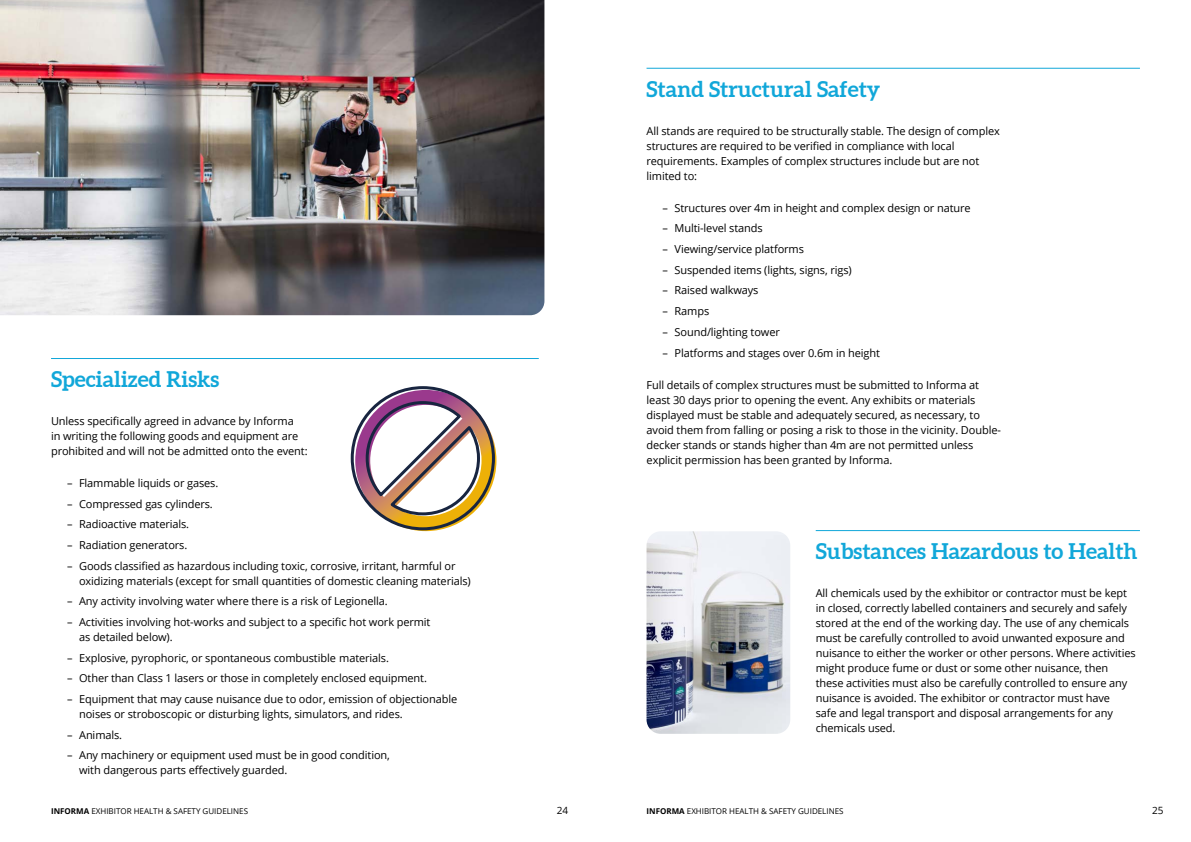
<style>
.page{position:relative;width:1191px;height:842px;background:#fff}
.page>*{position:absolute;margin:0;border:0;box-sizing:border-box;transform-origin:0 0}
.t1{font:700 22px "Aleo";color:#11a7d9}
.t2{font:11px/15px "Open Sans";letter-spacing:-.01em;color:#000}
.t3{font:10px "Open Sans";color:#000}
.t4{font:8px "Open Sans";color:#000}
.s1{font-weight:700}
</style>
<div class="page">
<hr style="left:51px;top:358px;width:488px;height:1px;background:#11a7d9">
<hr style="left:815px;top:530px;width:325px;height:1px;background:#11a7d9">
<hr style="left:646px;top:68px;width:494px;height:1px;background:#11a7d9">
<img style="left:646px;top:531px;width:144px;height:203px">
<img style="left:0;top:0;width:544px;height:315px">
<svg style="left:350px;top:386px;width:146px;height:145px"></svg>
<h1 class="t1" style="left:51px;top:366px;width:170px">Specialized Risks</h1>
<p class="t2" style="left:51px;top:413px;width:258px">Unless specifically agreed in advance by Informa<br>in writing the following goods and equipment are prohibited and will not be admitted onto the event:</p>
<p class="t2" style="left:67px;top:475px;width:153px">– Flammable liquids or gases.</p>
<p class="t2" style="left:67px;top:496px;width:147px">– Compressed gas cylinders.</p>
<p class="t2" style="left:67px;top:517px;width:124px">– Radioactive materials.</p>
<p class="t2" style="left:67px;top:537px;width:122px">– Radiation generators.</p>
<p class="t2" style="left:79px;top:558px;width:393px;text-indent:-12px">– Goods classified as hazardous including toxic, corrosive, irritant, harmful or oxidizing materials (except for small quantities of domestic cleaning materials)</p>
<p class="t2" style="left:67px;top:594px;width:322px">– Any activity involving water where there is a risk of Legionella.</p>
<p class="t2" style="left:79px;top:614px;width:353px;text-indent:-12px">– Activities involving hot-works and subject to a specific hot work permit as detailed below).</p>
<p class="t2" style="left:67px;top:650px;width:323px">– Explosive, pyrophoric, or spontaneous combustible materials.</p>
<p class="t2" style="left:67px;top:671px;width:361px">– Other than Class 1 lasers or those in completely enclosed equipment.</p>
<p class="t2" style="left:79px;top:691px;width:379px;text-indent:-12px">– Equipment that may cause nuisance due to odor, emission of objectionable noises or stroboscopic or disturbing lights, simulators, and rides.</p>
<p class="t2" style="left:67px;top:727px;width:57px">– Animals.</p>
<p class="t2" style="left:79px;top:748px;width:312px;text-indent:-12px">– Any machinery or equipment used must be in good condition, with dangerous parts effectively guarded.</p>
<h1 class="t1" style="left:646px;top:76px;width:235px">Stand Structural Safety</h1>
<p class="t2" style="left:646px;top:123px;width:355px">All stands are required to be structurally stable. The design of complex structures are required to be verified in compliance with local requirements. Examples of complex structures include but are not limited to:</p>
<p class="t2" style="left:662px;top:200px;width:309px">– Structures over 4m in height and complex design or nature</p>
<p class="t2" style="left:662px;top:221px;width:102px">– Multi-level stands</p>
<p class="t2" style="left:662px;top:241px;width:143px">– Viewing/service platforms</p>
<p class="t2" style="left:662px;top:262px;width:191px">– Suspended items (lights, signs, rigs)</p>
<p class="t2" style="left:662px;top:283px;width:97px">– Raised walkways</p>
<p class="t2" style="left:662px;top:303px;width:48px">– Ramps</p>
<p class="t2" style="left:662px;top:324px;width:119px">– Sound/lighting tower</p>
<p class="t2" style="left:662px;top:345px;width:219px">– Platforms and stages over 0.6m in height</p>
<p class="t2" style="left:646px;top:377px;width:356px">Full details of complex structures must be submitted to Informa at least 30 days prior to opening the event. Any exhibits or materials displayed must be stable and adequately secured, as necessary, to avoid them from falling or posing a risk to those in the vicinity. Double&shy;decker stands or stands higher than 4m are not permitted unless explicit permission has been granted by Informa.</p>
<h1 class="t1" style="left:815px;top:538px;width:323px">Substances Hazardous to Health</h1>
<p class="t2" style="left:815px;top:585px;width:321px">All chemicals used by the exhibitor or contractor must be kept in closed, correctly labelled containers and securely and safely stored at the end of the working day. The use of any chemicals must be carefully controlled to avoid unwanted exposure and nuisance to either the worker or other persons. Where activities might produce fume or dust or some other nuisance, then these activities must also be carefully controlled to ensure any nuisance is avoided. The exhibitor or contractor must have<br>safe and legal transport and disposal arrangements for any chemicals used.</p>
<p class="t4" style="left:51px;top:805px;width:198px"><span class="s1">INFORMA</span> EXHIBITOR HEALTH &amp; SAFETY GUIDELINES</p>
<p class="t3" style="left:557px;top:803px;width:13px">24</p>
<p class="t4" style="left:646px;top:805px;width:198px"><span class="s1">INFORMA</span> EXHIBITOR HEALTH &amp; SAFETY GUIDELINES</p>
<p class="t3" style="left:1152px;top:803px;width:13px">25</p>
</div>
